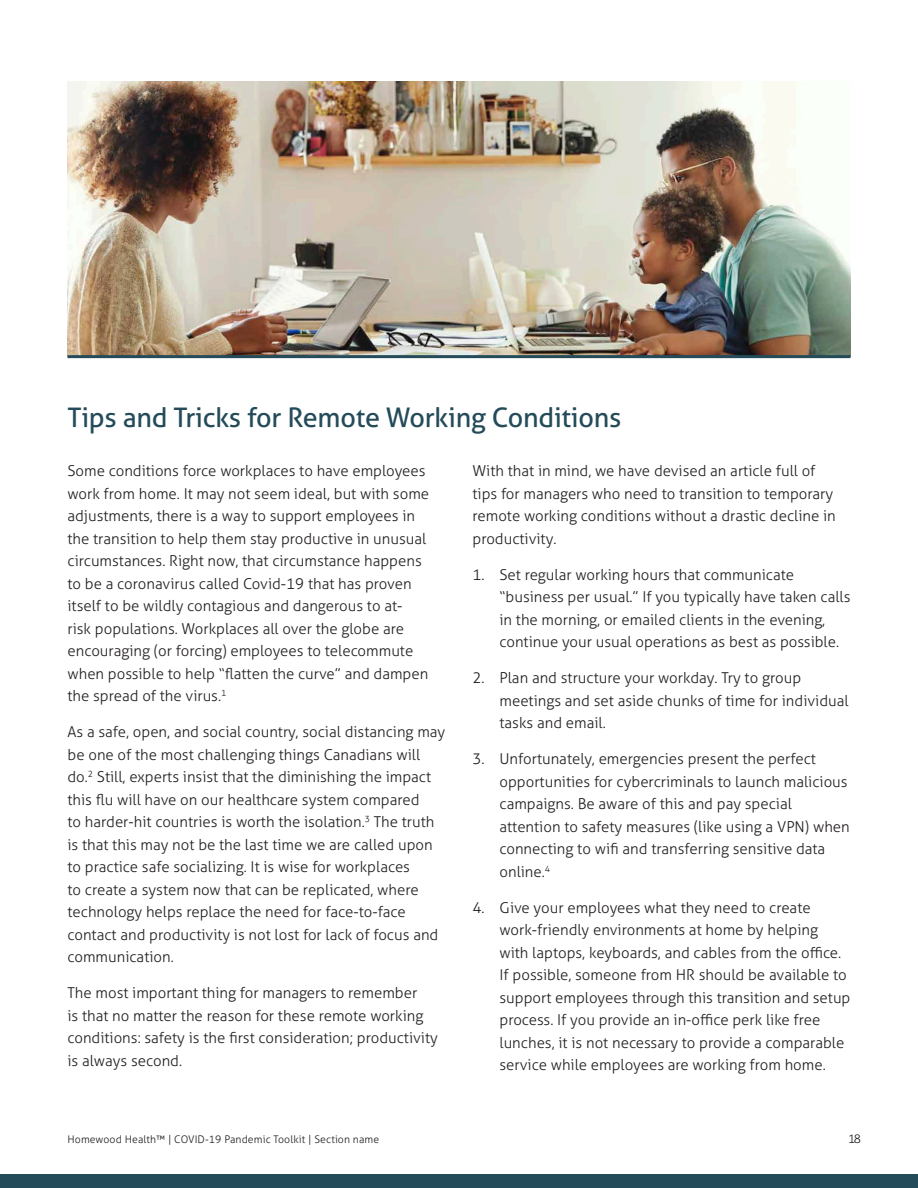
<style>
.page{position:relative;width:918px;height:1188px;background:#fff}
.page>*{position:absolute;margin:0;border:0;box-sizing:border-box;transform-origin:0 0}
.Section_subhead{font:27px "Aller";letter-spacing:-.01em;color:#244b59}
.Body{font:300 15px/22.5px "Aller";color:#231f20}
.t1{font:300 12px "Aller";color:#231f20}
.t2{font:300 10.5px "Aller";letter-spacing:.01em;color:#231f20}
</style>
<div class="page">
<img style="left:68px;top:81px;width:782px;height:274px">
<hr style="left:68px;top:355px;width:782px;height:3px;background:#244b59">
<div style="left:0;top:1174px;width:918px;height:14px;background:#244b59"></div>
<p class="Section_subhead" style="left:68px;top:401px;width:555px">Tips and Tricks for Remote Working Conditions</p>
<p class="Body" style="left:68px;top:460px;width:363px">Some conditions force workplaces to have employees work from home. It may not seem ideal, but with some adjustments, there is a way to support employees in the transition to help them stay productive in unusual circumstances. Right now, that circumstance happens to be a coronavirus called Covid-19 that has proven itself to be wildly contagious and dangerous to at&shy;risk populations. Workplaces all over the globe are encouraging (or forcing) employees to telecommute when possible to help “flatten the curve” and dampen the spread of the virus.<sup>1</sup></p>
<p class="Body" style="left:68px;top:721px;width:379px">As a safe, open, and social country, social distancing may be one of the most challenging things Canadians will do.<sup>2</sup> Still, experts insist that the diminishing the impact this flu will have on our healthcare system compared<br>to harder-hit countries is worth the isolation.<sup>3</sup> The truth is that this may not be the last time we are called upon to practice safe socializing. It is wise for workplaces<br>to create a system now that can be replicated, where technology helps replace the need for face-to-face contact and productivity is not lost for lack of focus and communication.</p>
<p class="Body" style="left:68px;top:982px;width:372px">The most important thing for managers to remember<br>is that no matter the reason for these remote working conditions: safety is the first consideration; productivity is always second.</p>
<p class="Body" style="left:472px;top:460px;width:365px">With that in mind, we have devised an article full of tips for managers who need to transition to temporary remote working conditions without a drastic decline in productivity.</p>
<p class="Body" style="left:500px;top:563px;width:353px;text-indent:-27px">1. Set regular working hours that communicate “business per usual.” If you typically have taken calls in the morning, or emailed clients in the evening, continue your usual operations as best as possible.</p>
<p class="Body" style="left:500px;top:667px;width:351px;text-indent:-27px">2. Plan and structure your workday. Try to group meetings and set aside chunks of time for individual tasks and email.</p>
<p class="Body" style="left:500px;top:748px;width:352px;text-indent:-27px">3. Unfortunately, emergencies present the perfect opportunities for cybercriminals to launch malicious campaigns. Be aware of this and pay special attention to safety measures (like using a VPN) when connecting to wifi and transferring sensitive data online.<sup>4</sup></p>
<p class="Body" style="left:500px;top:896px;width:352px;text-indent:-27px">4. Give your employees what they need to create work-friendly environments at home by helping with laptops, keyboards, and cables from the office.<br>If possible, someone from HR should be available to support employees through this transition and setup process. If you provide an in-office perk like free lunches, it is not necessary to provide a comparable service while employees are working from home.</p>
<p class="t2" style="left:68px;top:1133px;width:313px">Homewood Health™ | COVID-19 Pandemic Toolkit | Section name</p>
<p class="t1" style="left:848px;top:1132px;width:14px">18</p>
</div>
